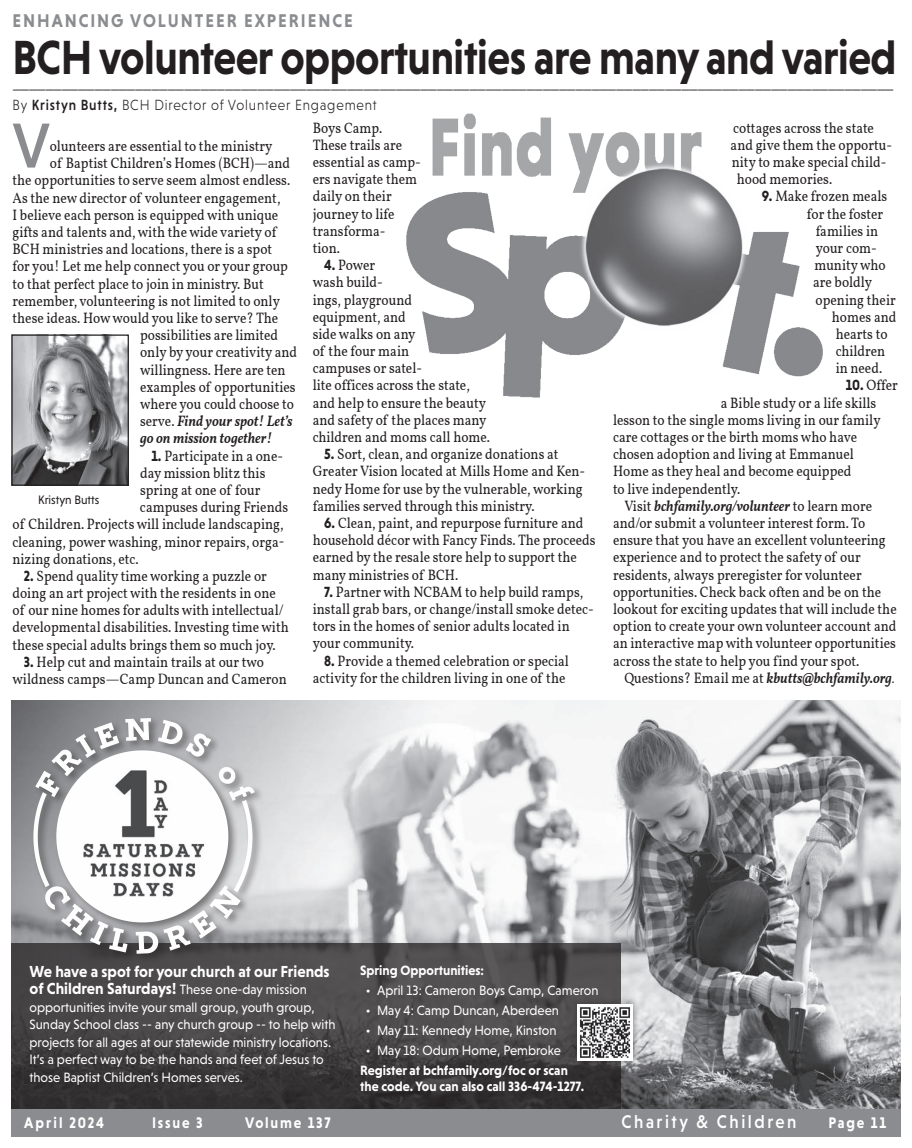
<style>
.page{position:relative;width:912px;height:1148px;background:#fff}
.page>*{position:absolute;margin:0;border:0;box-sizing:border-box;transform-origin:0 0}
.t1{font:500 64.62px "Niveau Grotesk";color:#8a8c8f;scale:.9 1}
.t2{font:700 48.75px "Niveau Grotesk";letter-spacing:-.01em;color:#231f20;scale:.87 1}
.t3{font:700 18.75px "Niveau Grotesk";letter-spacing:.115em;color:#8a8c8f;scale:.9 1}
.t4{font:500 18.75px "Niveau Grotesk";letter-spacing:.15em;color:#fff;scale:.9 1}
.t5{font:17.5px "Vollkorn";color:#231f20;scale:.95 1}
.t6{font:700 16.25px/17.5px "Niveau Grotesk";color:#fff;scale:.95 1}
.t7{font:700 15.62px "Niveau Grotesk";letter-spacing:.125em;color:#fff;scale:.9 1}
.t8{font:700 15.62px "Niveau Grotesk";letter-spacing:.15em;color:#fff;scale:.9 1}
.t9{font:15px/17.2px "Vollkorn";color:#231f20;scale:.9 1}
.t10{font:italic 600 15px "Vollkorn";color:#231f20;scale:.9 1}
.t11{font:300 15px "Niveau Grotesk";letter-spacing:.065em;color:#231f20;scale:.9 1}
.t12{font:13.75px/17.5px "Niveau Grotesk";color:#fff;scale:.95 1}
.t13{font:700 13.75px/16.2px "Niveau Grotesk";color:#fff;scale:.95 1}
.t14{font:12.5px "Niveau Grotesk";color:#231f20;scale:.95 1}
.s1{font-style:inherit}
.s2{font-weight:500}
.s3{font-family:"Niveau Grotesk";font-weight:700}
.s4{font-weight:400;font-style:normal}
.s5{font-weight:400;font-style:normal;font-size:12.5px}
.s6{font-weight:400;font-size:13.75px}
</style>
<div class="page">
<img style="left:11px;top:700px;width:889px;height:409px">
<svg style="left:11px;top:943px;width:609px;height:166px;background:#444143"></svg>
<img style="left:406px;top:113px;width:417px;height:285px">
<div style="left:11px;top:1109px;width:889px;height:27px;background:#8a8c8f"></div>
<img style="left:13px;top:336px;width:114px;height:148px">
<div style="left:11px;top:334px;width:118px;height:152px;border:1px solid #231f20"></div>
<img style="left:19px;top:711px;width:255px;height:256px">
<div style="left:570px;top:997px;width:69px;height:70px;background:#231f20;opacity:.5"></div>
<img style="left:577px;top:1004px;width:55px;height:56px">
<p class="t3" style="left:13px;top:9px;width:379px">ENHANCING VOLUNTEER EXPERIENCE</p>
<h2 class="t2" style="left:12px;top:29px;width:1017px">BCH volunteer opportunities are many and varied</h2>
<p class="t5" style="left:12px;top:69px;width:929px">____________________________________________________________________________________________________________</p>
<p class="t11" style="left:12px;top:97px;width:406px"><span class="s1">B</span>y <span class="s2">Kristyn Butts,</span> BCH Director of Volunteer Engagement</p>
<h1 class="t1" style="left:12px;top:109px;width:43px">V</h1>
<p class="t9" style="left:733px;top:118px;width:158px">cottages across the state</p>
<p class="t9" style="left:730px;top:135px;width:181px">and give them the opportu-</p>
<p class="t9" style="left:731px;top:152px;width:173px">nity to make special child-</p>
<p class="t9" style="left:736px;top:169px;width:107px">hood memories.</p>
<p class="t9" style="left:761px;top:187px;width:141px"><span class="s3">9.</span> Make frozen meals</p>
<p class="t9" style="left:806px;top:204px;width:86px">for the foster</p>
<p class="t9" style="left:815px;top:221px;width:71px">families in</p>
<p class="t9" style="left:815px;top:238px;width:69px">your com-</p>
<p class="t9" style="left:814px;top:255px;width:81px">munity who</p>
<p class="t9" style="left:812px;top:273px;width:67px">are boldly</p>
<p class="t9" style="left:815px;top:290px;width:90px">opening their</p>
<p class="t9" style="left:831px;top:307px;width:73px">homes and</p>
<p class="t9" style="left:835px;top:324px;width:59px">hearts to</p>
<p class="t9" style="left:835px;top:341px;width:57px">children</p>
<p class="t9" style="left:835px;top:359px;width:53px">in need.</p>
<p class="t9" style="left:845px;top:376px;width:59px"><span class="s3">10.</span> Offer</p>
<p class="t9" style="left:720px;top:393px;width:174px">a Bible study or a life skills</p>
<p class="t9" style="left:613px;top:410px;width:299px">lesson to the single moms living in our family</p>
<p class="t9" style="left:613px;top:427px;width:272px">care cottages or the birth moms who have</p>
<p class="t9" style="left:613px;top:444px;width:269px">chosen adoption and living at Emmanuel</p>
<p class="t9" style="left:613px;top:462px;width:266px">Home as they heal and become equipped</p>
<p class="t9" style="left:613px;top:479px;width:143px">to live independently.</p>
<p class="t10" style="left:624px;top:494px;width:277px"><span class="s4">Visit</span> bchfamily.org/volunteer <span class="s4">to learn more</span></p>
<p class="t9" style="left:613px;top:513px;width:282px">and/or submit a volunteer interest form. To</p>
<p class="t9" style="left:613px;top:530px;width:304px">ensure that you have an excellent volunteering</p>
<p class="t9" style="left:613px;top:548px;width:277px">experience and to protect the safety of our</p>
<p class="t9" style="left:613px;top:565px;width:278px">residents, always preregister for volunteer</p>
<p class="t9" style="left:613px;top:582px;width:299px">opportunities. Check back often and be on the</p>
<p class="t9" style="left:613px;top:599px;width:316px">lookout for exciting updates that will include the</p>
<p class="t9" style="left:613px;top:616px;width:316px">option to create your own volunteer account and</p>
<p class="t9" style="left:613px;top:634px;width:316px">an interactive map with volunteer opportunities</p>
<p class="t9" style="left:613px;top:651px;width:275px">across the state to help you find your spot.</p>
<p class="t10" style="left:624px;top:666px;width:301px"><span class="s4">Questions? Email me at</span> kbutts@bchfamily.org<span class="s5">.</span></p>
<p class="t9" style="left:313px;top:118px;width:121px">Boys Camp.<br>These trails are essential as camp&shy;ers navigate them daily on their journey to life transforma-<br>tion.</p>
<p class="t9" style="left:313px;top:255px;width:198px;text-indent:11px"><span class="s3">4.</span> Power<br>wash build-<br>ings, playground<br>equipment, and<br>side walks on any<br>of the four main<br>campuses or satel-<br>lite offices across the state, and help to ensure the beauty and safety of the places many children and moms call home.</p>
<p class="t9" style="left:313px;top:445px;width:304px;text-indent:11px"><span class="s3">5.</span> Sort, clean, and organize donations at Greater Vision located at Mills Home and Ken&shy;nedy Home for use by the vulnerable, working families served through this ministry.</p>
<p class="t9" style="left:313px;top:513px;width:316px;text-indent:11px"><span class="s3">6.</span> Clean, paint, and repurpose furniture and household décor with Fancy Finds. The proceeds earned by the resale store help to support the many ministries of BCH.</p>
<p class="t9" style="left:313px;top:582px;width:314px;text-indent:11px"><span class="s3">7.</span> Partner with NCBAM to help build ramps, install grab bars, or change/install smoke detec&shy;tors in the homes of senior adults located in your community.</p>
<p class="t9" style="left:313px;top:651px;width:286px;text-align:right"><span class="s3">8.</span> Provide a themed celebration or special activity for the children living in one of the</p>
<p class="t9" style="left:50px;top:136px;width:249px">olunteers are essential to the ministry</p>
<p class="t9" style="left:50px;top:154px;width:268px">of Baptist Children’s Homes (BCH)—and</p>
<p class="t9" style="left:12px;top:171px;width:310px">the opportunities to serve seem almost endless.</p>
<p class="t9" style="left:12px;top:188px;width:299px">As the new director of volunteer engagement,</p>
<p class="t9" style="left:12px;top:205px;width:297px">I believe each person is equipped with unique</p>
<p class="t9" style="left:12px;top:222px;width:294px">gifts and talents and, with the wide variety of</p>
<p class="t9" style="left:12px;top:239px;width:290px">BCH ministries and locations, there is a spot</p>
<p class="t9" style="left:12px;top:257px;width:307px">for you! Let me help connect you or your group</p>
<p class="t9" style="left:12px;top:274px;width:281px">to that perfect place to join in ministry. But</p>
<p class="t9" style="left:12px;top:291px;width:298px">remember, volunteering is not limited to only</p>
<p class="t9" style="left:12px;top:308px;width:296px">these ideas. How would you like to serve? The</p>
<p class="t9" style="left:140px;top:325px;width:155px">possibilities are limited</p>
<p class="t9" style="left:140px;top:343px;width:176px">only by your creativity and</p>
<p class="t9" style="left:140px;top:360px;width:163px">willingness. Here are ten</p>
<p class="t9" style="left:140px;top:377px;width:174px">examples of opportunities</p>
<p class="t9" style="left:140px;top:394px;width:172px">where you could choose to</p>
<p class="t10" style="left:140px;top:410px;width:171px"><span class="s4">serve.</span> Find your spot! Let’s</p>
<p class="t10" style="left:140px;top:427px;width:148px">go on mission together!</p>
<p class="t9" style="left:151px;top:446px;width:148px"><span class="s3">1.</span> Participate in a one-</p>
<p class="t9" style="left:140px;top:463px;width:141px">day mission blitz this</p>
<p class="t9" style="left:140px;top:480px;width:135px">spring at one of four</p>
<p class="t9" style="left:140px;top:497px;width:166px">campuses during Friends</p>
<p class="t9" style="left:12px;top:515px;width:302px">of Children. Projects will include landscaping,</p>
<p class="t9" style="left:12px;top:532px;width:303px">cleaning, power washing, minor repairs, orga-</p>
<p class="t9" style="left:12px;top:549px;width:142px">nizing donations, etc.</p>
<p class="t9" style="left:12px;top:566px;width:308px;text-indent:11px"><span class="s3">2.</span> Spend quality time working a puzzle or doing an art project with the residents in one of our nine homes for adults with intellectual/ developmental disabilities. Investing time with these special adults brings them so much joy.</p>
<p class="t9" style="left:12px;top:652px;width:306px;text-indent:11px"><span class="s3">3.</span> Help cut and maintain trails at our two wildness camps—Camp Duncan and Cameron</p>
<p class="t14" style="left:38px;top:492px;width:66px">Kristyn Butts</p>
<p class="t6" style="left:30px;top:962px;width:317px">We have a spot for your church at our Friends of Children Saturdays! <span class="s6">These one-day mission</span></p>
<p class="t12" style="left:30px;top:998px;width:323px">opportunities invite your small group, youth group, Sunday School class -- any church group -- to help with projects for all ages at our statewide ministry locations.<br>It’s a perfect way to be the hands and feet of Jesus to those Baptist Children’s Homes serves.</p>
<p class="t13" style="left:360px;top:961px;width:132px">Spring Opportunities:</p>
<p class="t12" style="left:366px;top:981px;width:246px">• April 13: Cameron Boys Camp, Cameron</p>
<p class="t12" style="left:366px;top:1001px;width:205px">• May 4: Camp Duncan, Aberdeen</p>
<p class="t12" style="left:366px;top:1021px;width:202px">• May 11: Kennedy Home, Kinston</p>
<p class="t12" style="left:366px;top:1041px;width:207px">• May 18: Odum Home, Pembroke</p>
<p class="t13" style="left:360px;top:1061px;width:237px">Register at bchfamily.org/foc or scan the code. You can also call 336-474-1277.</p>
<p class="t8" style="left:24px;top:1113px;width:90px">April 2024</p>
<p class="t7" style="left:152px;top:1113px;width:58px">Issue 3</p>
<p class="t7" style="left:245px;top:1113px;width:96px">Volume 137</p>
<p class="t4" style="left:621px;top:1111px;width:196px">Charity &amp; Children</p>
<p class="t7" style="left:828px;top:1113px;width:65px">Page 11</p>
</div>
